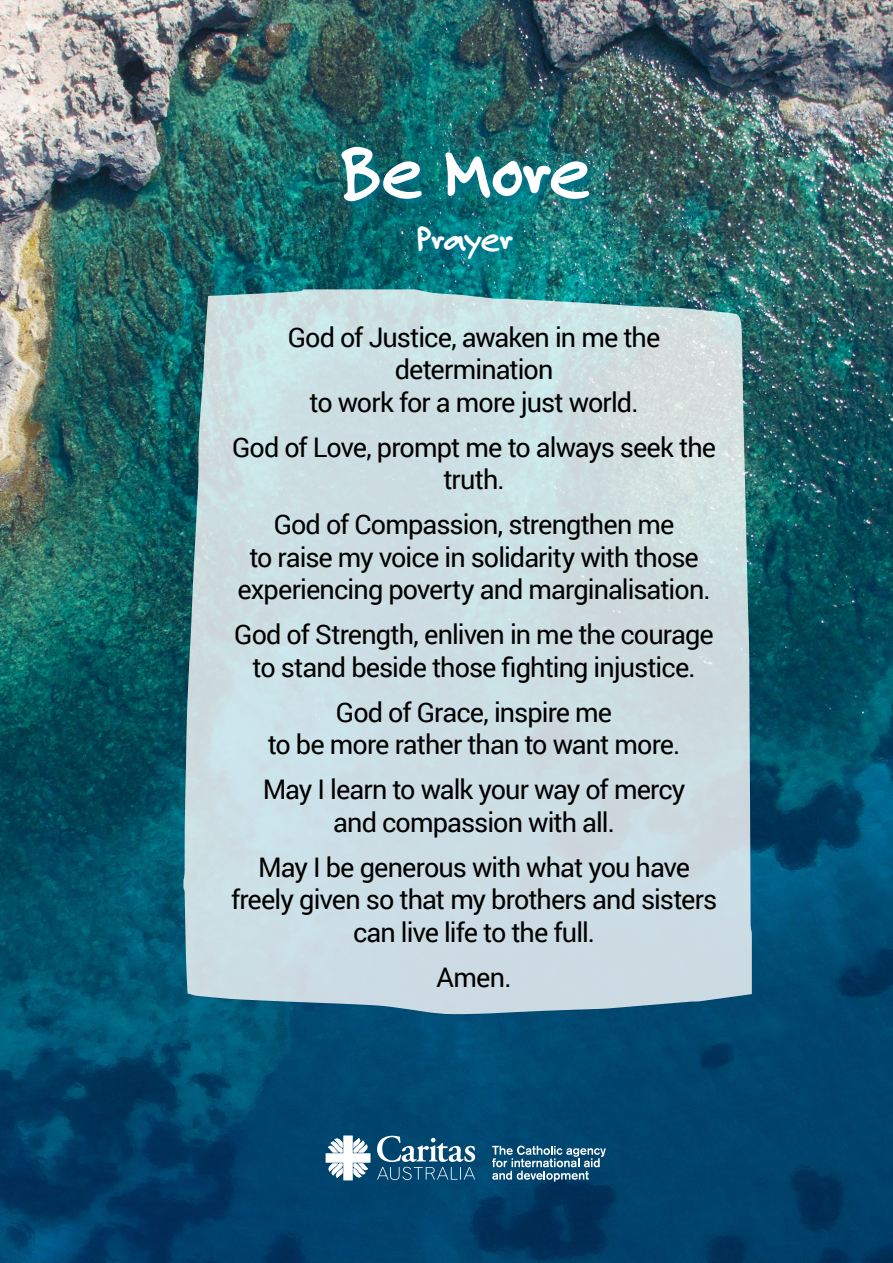
<style>
.page{position:relative;width:893px;height:1263px;background:#fff}
.page>*{position:absolute;margin:0;border:0;box-sizing:border-box;transform-origin:0 0}
.t1{font:700 81px "Felt Tip Roman";letter-spacing:-.025em;color:#fff}
.t2{font:700 37.5px "Felt Tip Roman";letter-spacing:-.045em;color:#fff}
.t3{font:27px/32.4px "Roboto";letter-spacing:-.035em;color:#000;text-align:center}
</style>
<div class="page">
<img style="left:0;top:0;width:893px;height:1262px">
<svg style="left:183px;top:289px;width:569px;height:725px;fill:#ccdde3"></svg>
<svg style="left:337px;top:142px;width:263px;height:127px"></svg>
<svg style="left:492px;top:1145px;width:114px;height:36px"></svg>
<svg style="left:377px;top:1136px;width:98px;height:44px"></svg>
<svg style="left:326px;top:1136px;width:44px;height:44px"></svg>
<h1 class="t1" style="left:338px;top:117px;width:256px">Be More</h1>
<h2 class="t2" style="left:416px;top:214px;width:99px">Prayer</h2>
<p class="t3" style="left:288px;top:320px;width:374px">God of Justice, awaken in me the determination<br>to work for a more just world.</p>
<p class="t3" style="left:232px;top:430px;width:486px">God of Love, prompt me to always seek the truth.</p>
<p class="t3" style="left:237px;top:508px;width:475px">God of Compassion, strengthen me<br>to raise my voice in solidarity with those experiencing poverty and marginalisation.</p>
<p class="t3" style="left:234px;top:617px;width:481px">God of Strength, enliven in me the courage to stand beside those fighting injustice.</p>
<p class="t3" style="left:268px;top:695px;width:414px">God of Grace, inspire me<br>to be more rather than to want more.</p>
<p class="t3" style="left:263px;top:773px;width:424px">May I learn to walk your way of mercy and compassion with all.</p>
<p class="t3" style="left:231px;top:850px;width:488px">May I be generous with what you have freely given so that my brothers and sisters can live life to the full.</p>
<p class="t3" style="left:437px;top:960px;width:76px">Amen.</p>
</div>
